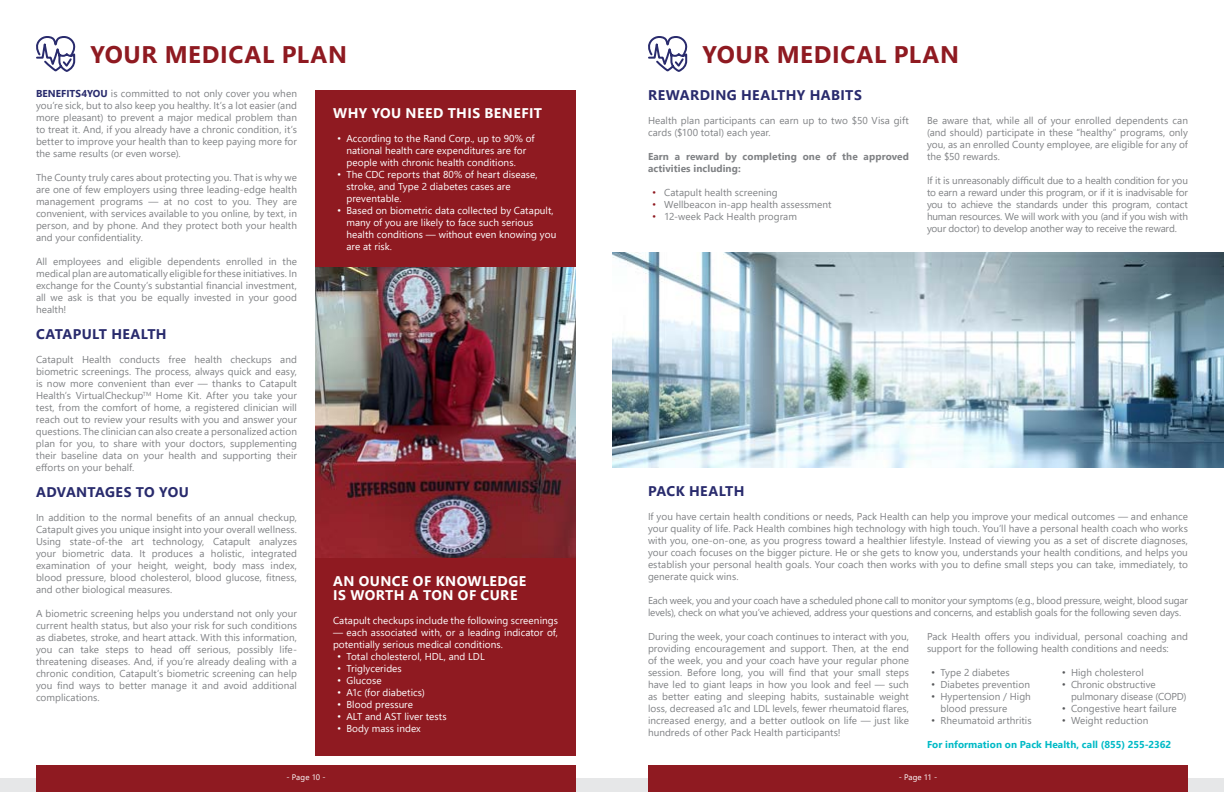
<style>
.page{position:relative;width:1224px;height:792px;background:#fff}
.page>*{position:absolute;margin:0;border:0;box-sizing:border-box;transform-origin:0 0}
.t1{font:700 24px "Segoe UI";letter-spacing:.025em;color:#8f1a21}
.t2{font:700 14px "Segoe UI";letter-spacing:.025em;color:#292b6d}
.t3{font:700 14px/14px "Segoe UI";letter-spacing:.03em;color:#fff}
.t4{font:10px/12px "Segoe UI";color:#808285;text-align:justify}
.t5{font:10px/12px "Segoe UI";letter-spacing:.005em;color:#fff}
.t6{font:700 10px/12px "Segoe UI";letter-spacing:.01em;color:#808285}
.t7{font:700 10px "Segoe UI";letter-spacing:.005em;color:#00bac6}
.t8{font:8px "Segoe UI";letter-spacing:.005em;color:#fff}
.s1{font-weight:700;color:#292b6d}
.s2{font-family:"Arial"}
.s3{font-family:"Arial";color:#8f1a21}
.s4{font-family:"Arial";color:#58595b}
</style>
<div class="page">
<img style="left:315px;top:266px;width:261px;height:292px">
<img style="left:612px;top:252px;width:612px;height:216px">
<div style="left:0;top:778px;width:1224px;height:14px;background:#e6e7e8"></div>
<div style="left:648px;top:765px;width:540px;height:27px;background:#8f1a21"></div>
<div style="left:36px;top:765px;width:540px;height:27px;background:#8f1a21"></div>
<div style="left:315px;top:90px;width:261px;height:176px;background:#8f1a21"></div>
<div style="left:315px;top:558px;width:261px;height:198px;background:#8f1a21"></div>
<svg style="left:36px;top:36px;width:40px;height:36px"></svg>
<svg style="left:648px;top:36px;width:40px;height:36px"></svg>
<h1 class="t1" style="left:90px;top:32px;width:258px">YOUR MEDICAL PLAN</h1>
<p class="t4" style="left:36px;top:87px;width:263px"><span class="s1">BENEFITS4YOU</span> is committed to not only cover you when you’re sick, but to also keep you healthy. It’s a lot easier (and more pleasant) to prevent a major medical problem than to treat it. And, if you already have a chronic condition, it’s better to improve your health than to keep paying more for the same results (or even worse).</p>
<p class="t4" style="left:36px;top:171px;width:263px">The County truly cares about protecting you. That is why we are one of few employers using three leading-edge health management programs — at no cost to you. They are convenient, with services available to you online, by text, in person, and by phone. And they protect both your health and your confidentiality.</p>
<p class="t4" style="left:36px;top:255px;width:263px">All employees and eligible dependents enrolled in the medical plan are automatically eligible for these initiatives. In exchange for the County’s substantial financial investment, all we ask is that you be equally invested in your good health!</p>
<h2 class="t2" style="left:36px;top:321px;width:132px">CATAPULT HEALTH</h2>
<p class="t4" style="left:36px;top:353px;width:263px">Catapult Health conducts free health checkups and biometric screenings. The process, always quick and easy, is now more convenient than ever — thanks to Catapult Health’s VirtualCheckup<sup>TM</sup> Home Kit. After you take your test, from the comfort of home, a registered clinician will reach out to review your results with you and answer your questions. The clinician can also create a personalized action plan for you, to share with your doctors, supplementing their baseline data on your health and supporting their efforts on your behalf.</p>
<h2 class="t2" style="left:36px;top:479px;width:154px">ADVANTAGES TO YOU</h2>
<p class="t4" style="left:36px;top:511px;width:263px">In addition to the normal benefits of an annual checkup, Catapult gives you unique insight into your overall wellness.<br>Using state-of-the art technology, Catapult analyzes your biometric data. It produces a holistic, integrated examination of your height, weight, body mass index, blood pressure, blood cholesterol, blood glucose, fitness, and other biological measures.</p>
<p class="t4" style="left:36px;top:607px;width:263px">A biometric screening helps you understand not only your current health status, but also your risk for such conditions as diabetes, stroke, and heart attack. With this information, you can take steps to head off serious, possibly life&shy;threatening diseases. And, if you’re already dealing with a chronic condition, Catapult’s biometric screening can help you find ways to better manage it and avoid additional complications.</p>
<h2 class="t3" style="left:333px;top:105px;width:210px">WHY YOU NEED THIS BENEFIT</h2>
<p class="t5" style="left:346px;top:132px;width:190px;text-indent:-9px"><span class="s2">•</span> According to the Rand Corp., up to 90% of national health care expenditures are for people with chronic health conditions.</p>
<p class="t5" style="left:346px;top:168px;width:193px;text-indent:-9px"><span class="s2">•</span> The CDC reports that 80% of heart disease, stroke, and Type 2 diabetes cases are preventable.</p>
<p class="t5" style="left:346px;top:204px;width:211px;text-indent:-9px"><span class="s2">•</span> Based on biometric data collected by Catapult, many of you are likely to face such serious health conditions — without even knowing you are at risk.</p>
<h2 class="t3" style="left:333px;top:573px;width:194px">AN OUNCE OF KNOWLEDGE<br>IS WORTH A TON OF CURE</h2>
<p class="t5" style="left:333px;top:614px;width:226px">Catapult checkups include the following screenings</p>
<p class="t5" style="left:333px;top:626px;width:226px">— each associated with, or a leading indicator of, potentially serious medical conditions.</p>
<p class="t5" style="left:338px;top:650px;width:149px"><span class="s2">•</span> Total cholesterol, HDL, and LDL</p>
<p class="t5" style="left:338px;top:662px;width:66px"><span class="s2">•</span> Triglycerides</p>
<p class="t5" style="left:338px;top:674px;width:46px"><span class="s2">•</span> Glucose</p>
<p class="t5" style="left:338px;top:686px;width:89px"><span class="s2">•</span> A1c (for diabetics)</p>
<p class="t5" style="left:338px;top:698px;width:77px"><span class="s2">•</span> Blood pressure</p>
<p class="t5" style="left:338px;top:710px;width:111px"><span class="s2">•</span> ALT and AST liver tests</p>
<p class="t5" style="left:338px;top:722px;width:85px"><span class="s2">•</span> Body mass index</p>
<h1 class="t1" style="left:702px;top:32px;width:258px">YOUR MEDICAL PLAN</h1>
<h2 class="t2" style="left:648px;top:82px;width:215px">REWARDING HEALTHY HABITS</h2>
<p class="t4" style="left:648px;top:114px;width:262px">Health plan participants can earn up to two $50 Visa gift cards ($100 total) each year.</p>
<p class="t6" style="left:648px;top:150px;width:262px">Earn a reward by completing one of the approved activities including:</p>
<p class="t4" style="left:652px;top:186px;width:127px"><span class="s3">•</span> Catapult health screening</p>
<p class="t4" style="left:652px;top:198px;width:181px"><span class="s3">•</span> Wellbeacon in-app health assessment</p>
<p class="t4" style="left:652px;top:210px;width:146px"><span class="s3">•</span> 12-week Pack Health program</p>
<p class="t4" style="left:927px;top:114px;width:262px">Be aware that, while all of your enrolled dependents can (and should) participate in these “healthy” programs, only you, as an enrolled County employee, are eligible for any of the $50 rewards.</p>
<p class="t4" style="left:927px;top:174px;width:263px">If it is unreasonably difficult due to a health condition for you to earn a reward under this program, or if it is inadvisable for you to achieve the standards under this program, contact human resources. We will work with you (and if you wish with your doctor) to develop another way to receive the reward.</p>
<h2 class="t2" style="left:648px;top:478px;width:98px">PACK HEALTH</h2>
<p class="t4" style="left:648px;top:510px;width:542px">If you have certain health conditions or needs, Pack Health can help you improve your medical outcomes — and enhance your quality of life. Pack Health combines high technology with high touch. You’ll have a personal health coach who works with you, one-on-one, as you progress toward a healthier lifestyle. Instead of viewing you as a set of discrete diagnoses, your coach focuses on the bigger picture. He or she gets to know you, understands your health conditions, and helps you establish your personal health goals. Your coach then works with you to define small steps you can take, immediately, to generate quick wins.</p>
<p class="t4" style="left:648px;top:594px;width:541px">Each week, you and your coach have a scheduled phone call to monitor your symptoms (e.g., blood pressure, weight, blood sugar levels), check on what you’ve achieved, address your questions and concerns, and establish goals for the following seven days.</p>
<p class="t4" style="left:648px;top:630px;width:263px">During the week, your coach continues to interact with you, providing encouragement and support. Then, at the end of the week, you and your coach have your regular phone session. Before long, you will find that your small steps have led to giant leaps in how you look and feel — such as better eating and sleeping habits, sustainable weight loss, decreased a1c and LDL levels, fewer rheumatoid flares, increased energy, and a better outlook on life — just like hundreds of other Pack Health participants!</p>
<p class="t4" style="left:927px;top:630px;width:262px">Pack Health offers you individual, personal coaching and support for the following health conditions and needs:</p>
<p class="t4" style="left:932px;top:666px;width:80px"><span class="s4">•</span> Type 2 diabetes</p>
<p class="t4" style="left:932px;top:678px;width:100px"><span class="s4">•</span> Diabetes prevention</p>
<p class="t4" style="left:940px;top:690px;width:92px;text-indent:-9px"><span class="s4">•</span> Hypertension / High blood pressure</p>
<p class="t4" style="left:932px;top:714px;width:102px"><span class="s4">•</span> Rheumatoid arthritis</p>
<p class="t4" style="left:1062px;top:666px;width:83px"><span class="s4">•</span> High cholesterol</p>
<p class="t4" style="left:1071px;top:678px;width:117px;text-indent:-9px"><span class="s4">•</span> Chronic obstructive pulmonary disease (COPD)</p>
<p class="t4" style="left:1062px;top:702px;width:116px"><span class="s4">•</span> Congestive heart failure</p>
<p class="t4" style="left:1062px;top:714px;width:88px"><span class="s4">•</span> Weight reduction</p>
<p class="t7" style="left:927px;top:735px;width:246px">For information on Pack Health, call (855) 255-2362</p>
<p class="t8" style="left:286px;top:769px;width:41px">- Page 10 -</p>
<p class="t8" style="left:899px;top:769px;width:40px">- Page 11 -</p>
</div>
